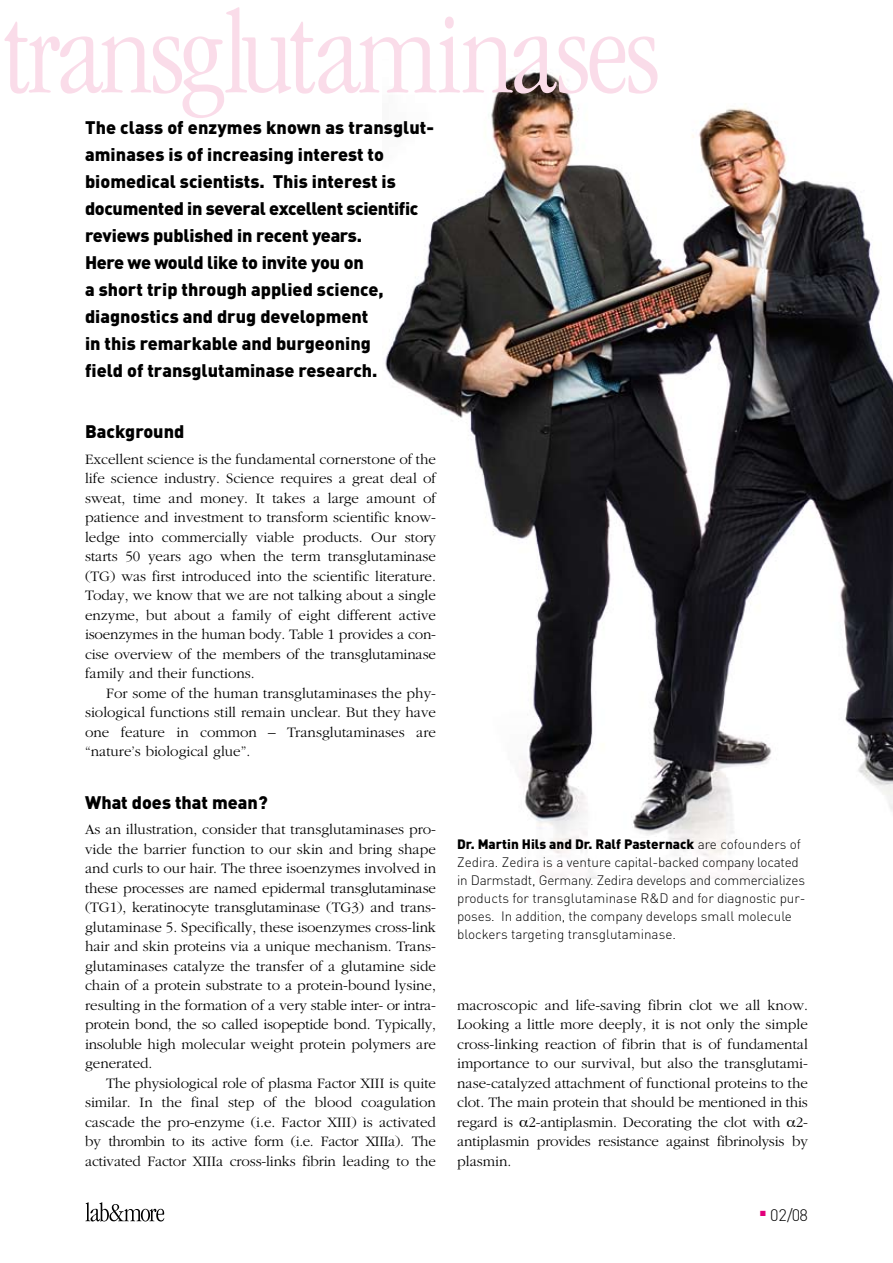
<style>
.page{position:relative;width:893px;height:1263px;background:#fff}
.page>*{position:absolute;margin:0;border:0;box-sizing:border-box;transform-origin:0 0}
.t1{font:300 condensed 120px "Garamond";letter-spacing:-.015em;color:#fadce9}
.t2{font:900 18px/27px "DIN";color:#000}
.t3{font:300 16.5px "DIN";color:#000}
.t4{font:300 15px/19.5px "Garamond";color:#000;text-align:justify}
.t5{font:300 13.5px/18px "DIN";letter-spacing:-.01em;color:#000}
.s1{font-weight:900}
</style>
<div class="page">
<img style="left:385px;top:70px;width:508px;height:809px">
<svg style="left:85px;top:1202px;width:79px;height:20px"></svg>
<h1 class="t1" style="left:2px;top:-11px;width:659px">transglutaminases</h1>
<p class="t2" style="left:85px;top:113px;width:351px">The class of enzymes known as transglut&shy;aminases is of increasing interest to biomedical scientists. This interest is documented in several excellent scientific reviews published in recent years.<br>Here we would like to invite you on<br>a short trip through applied science, diagnostics and drug development<br>in this remarkable and burgeoning<br>field of transglutaminase research.</p>
<p class="t2" style="left:85px;top:417px;width:101px">Background</p>
<p class="t4" style="left:85px;top:449px;width:352px">Excellent science is the fundamental cornerstone of the life science industry. Science requires a great deal of sweat, time and money. It takes a large amount of patience and investment to transform scientific know&shy;ledge into commercially viable products. Our story starts 50 years ago when the term transglutaminase (TG) was first introduced into the scientific literature.<br>Today, we know that we are not talking about a single enzyme, but about a family of eight different active isoenzymes in the human body. Table 1 provides a con&shy;cise overview of the members of the transglutaminase family and their functions.</p>
<p class="t4" style="left:85px;top:683px;width:352px;text-indent:21px">For some of the human transglutaminases the phy&shy;siological functions still remain unclear. But they have one feature in common – Transglutaminases are “nature’s biological glue”.</p>
<p class="t2" style="left:85px;top:788px;width:184px">What does that mean?</p>
<p class="t4" style="left:85px;top:820px;width:353px">As an illustration, consider that transglutaminases pro&shy;vide the barrier function to our skin and bring shape and curls to our hair. The three isoenzymes involved in these processes are named epidermal transglutaminase (TG1), keratinocyte transglutaminase (TG3) and trans&shy;glutaminase 5. Specifically, these isoenzymes cross-link hair and skin proteins via a unique mechanism. Trans&shy;glutaminases catalyze the transfer of a glutamine side chain of a protein substrate to a protein-bound lysine, resulting in the formation of a very stable inter- or intra&shy;protein bond, the so called isopeptide bond. Typically, insoluble high molecular weight protein polymers are generated.</p>
<p class="t4" style="left:85px;top:1073px;width:353px;text-indent:21px">The physiological role of plasma Factor XIII is quite similar. In the final step of the blood coagulation cascade the pro--enzyme (i.e. Factor XIII) is activated by thrombin to its active form (i.e. Factor XIIIa). The activated Factor XIIIa cross-links fibrin leading to the</p>
<p class="t5" style="left:457px;top:835px;width:350px"><span class="s1">Dr. Martin Hils and Dr. Ralf Pasternack</span> are cofounders of Zedira. Zedira is a venture capital-backed company located in Darmstadt, Germany. Zedira develops and commercializes products for transglutaminase R&amp;D and for diagnostic pur&shy;poses. In addition, the company develops small molecule blockers targeting transglutaminase.</p>
<p class="t4" style="left:457px;top:995px;width:352px">macroscopic and life-saving fibrin clot we all know.<br>Looking a little more deeply, it is not only the simple cross-linking reaction of fibrin that is of fundamental importance to our survival, but also the transglutami&shy;nase-catalyzed attachment of functional proteins to the clot. The main protein that should be mentioned in this regard is 2-antiplasmin. Decorating the clot with 2- antiplasmin provides resistance against fibrinolysis by plasmin.</p>
<p class="t3" style="left:760px;top:1205px;width:49px"><sup>■</sup> 02/08</p>
</div>
